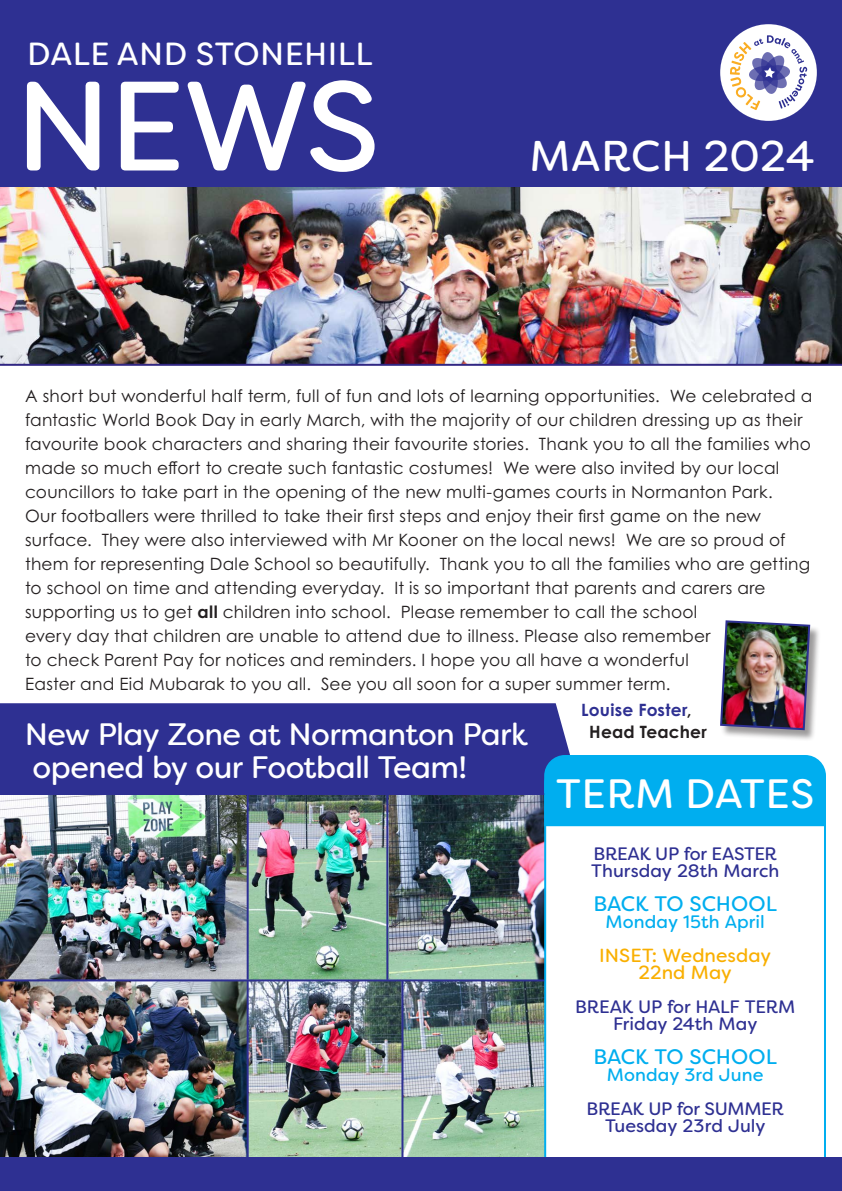
<style>
.page{position:relative;width:842px;height:1191px;background:#fff}
.page>*{position:absolute;margin:0;border:0;box-sizing:border-box;transform-origin:0 0}
.t1{font:43px "Filson Soft";letter-spacing:.01em;color:#fff}
.t2{font:41px "Filson Soft";letter-spacing:.015em;color:#fff}
.t3{font:32px "Filson Soft";letter-spacing:.015em;color:#fff}
.t4{font:31px "Filson Soft";letter-spacing:-.02em;color:#fff}
.t5{font:21px "Filson Soft";letter-spacing:-.005em;color:#00aeef}
.t6{font:19px/17px "Filson Soft";letter-spacing:.005em;color:#f9af00;text-align:center}
.t7{font:18px/17px "Filson Soft";letter-spacing:-.01em;color:#2e3092;text-align:center}
.t8{font:18px "Filson Soft";letter-spacing:.005em;color:#00aeef}
.t9{font:17px/24px "Century Gothic Pro";letter-spacing:.015em;color:#231f20}
.t10{font:700 17px/22px "Century Gothic Pro";letter-spacing:.015em;color:#2e3092}
.s1{font-weight:700}
.s2{color:#231f20}
</style>
<div class="page">
<div style="left:0;top:703px;width:570px;height:90px;background:#2e3092"></div>
<img style="left:249px;top:981px;width:152px;height:176px">
<img style="left:403px;top:981px;width:140px;height:176px">
<img style="left:0;top:795px;width:543px;height:184px">
<img style="left:0;top:973px;width:247px;height:184px">
<div style="left:0;top:0;width:842px;height:188px;background:#2e3092"></div>
<div style="left:721px;top:621px;width:100px;height:120px;background:#231f20;opacity:.45"></div>
<img style="left:720px;top:620px;width:91px;height:111px">
<svg style="left:27px;top:80px;width:348px;height:92px"></svg>
<svg style="left:720px;top:24px;width:97px;height:97px"></svg>
<svg style="left:543px;top:827px;width:283px;height:330px"></svg>
<div style="left:543px;top:754px;width:283px;height:73px;background:#00aeef"></div>
<div style="left:0;top:1157px;width:842px;height:34px;background:#2e3092"></div>
<img style="left:0;top:187px;width:842px;height:177px">
<hr style="left:0;top:979px;width:544px;height:2px;background:#2e3092">
<hr style="left:247px;top:980px;width:2px;height:178px;background:#2e3092">
<hr style="left:401px;top:980px;width:2px;height:185px;background:#2e3092">
<hr style="left:247px;top:794px;width:2px;height:185px;background:#2e3092">
<hr style="left:386px;top:794px;width:2px;height:185px;background:#2e3092">
<hr style="left:0;top:793px;width:544px;height:2px;background:#2e3092">
<hr style="left:0;top:364px;width:842px;height:2px;background:#312783">
<p class="t3" style="left:27px;top:34px;width:347px">DALE AND STONEHILL</p>
<p class="t1" style="left:529px;top:128px;width:287px">MARCH 2024</p>
<p class="t9" style="left:25px;top:383px;width:789px">A short but wonderful half term, full of fun and lots of learning opportunities. We celebrated a fantastic World Book Day in early March, with the majority of our children dressing up as their favourite book characters and sharing their favourite stories. Thank you to all the families who made so much effort to create such fantastic costumes! We were also invited by our local councillors to take part in the opening of the new multi-games courts in Normanton Park.<br>Our footballers were thrilled to take their first steps and enjoy their first game on the new surface. They were also interviewed with Mr Kooner on the local news! We are so proud of them for representing Dale School so beautifully. Thank you to all the families who are getting to school on time and attending everyday. It is so important that parents and carers are supporting us to get <span class="s1">all</span> children into school. Please remember to call the school<br>every day that children are unable to attend due to illness. Please also remember<br>to check Parent Pay for notices and reminders. I hope you all have a wonderful<br>Easter and Eid Mubarak to you all. See you all soon for a super summer term.</p>
<p class="t10" style="left:589px;top:698px;width:119px;text-indent:-8px">Louise Foster<span class="s2">,<br>Head Teacher</span></p>
<p class="t4" style="left:25px;top:714px;width:505px">New Play Zone at Normanton Park</p>
<p class="t4" style="left:33px;top:747px;width:436px">opened by our Football Team!</p>
<p class="t2" style="left:556px;top:767px;width:260px">TERM DATES</p>
<p class="t7" style="left:591px;top:845px;width:189px;text-align:left">BREAK UP for EASTER<br>Thursday 28th March</p>
<p class="t5" style="left:593px;top:890px;width:185px">BACK TO SCHOOL</p>
<p class="t8" style="left:606px;top:910px;width:161px">Monday 15th April</p>
<p class="t6" style="left:599px;top:947px;width:173px">INSET: Wednesday<br>22nd May</p>
<p class="t7" style="left:575px;top:998px;width:222px">BREAK UP for HALF TERM<br>Friday 24th May</p>
<p class="t5" style="left:593px;top:1043px;width:185px">BACK TO SCHOOL</p>
<p class="t8" style="left:607px;top:1063px;width:158px">Monday 3rd June</p>
<p class="t7" style="left:587px;top:1100px;width:199px">BREAK UP for SUMMER<br>Tuesday 23rd July</p>
</div>
